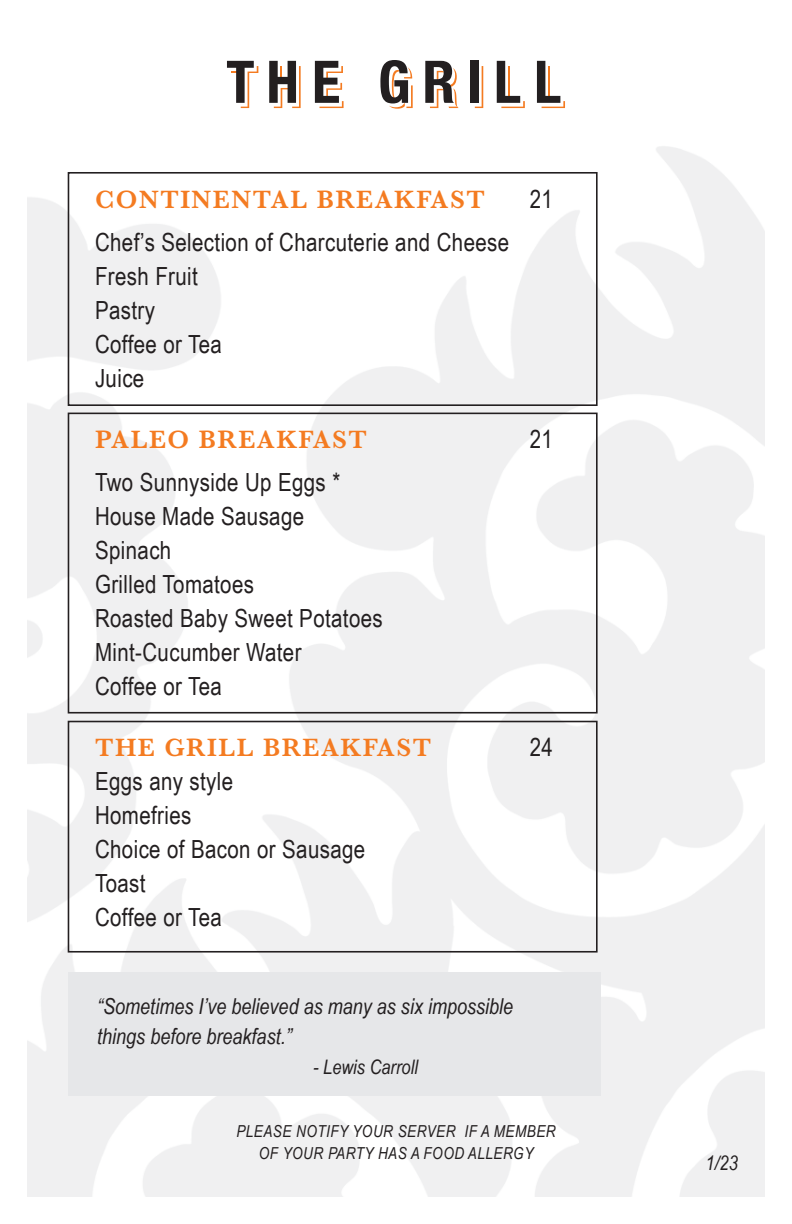
<style>
.page{position:relative;width:792px;height:1224px;background:#fff}
.page>*{position:absolute;margin:0;border:0;box-sizing:border-box;transform-origin:0 0}
.Category{font:600 26px "Baskerville";letter-spacing:.06em;color:#f47b21}
.menu_item{font:600 26px "Baskerville";letter-spacing:.06em;color:#f47b21}
.menu_item-2{font:25px "Arial Narrow";letter-spacing:.015em;color:#231f20}
.Category-2{font:25px "Arial Narrow";color:#231f20}
.t1{font:italic 22px/30px "Arial Narrow";color:#231f20}
.item_description{font:italic 20px "Arial Narrow";color:#231f20}
.t2{font:italic 16.4px/22px "Arial Narrow";letter-spacing:.03em;color:#231f20;text-align:center}
</style>
<div class="page">
<svg style="left:475px;top:66px;width:8px;height:42px"></svg>
<svg style="left:227px;top:61px;width:31px;height:47px"></svg>
<svg style="left:269px;top:61px;width:32px;height:47px"></svg>
<svg style="left:315px;top:61px;width:29px;height:47px"></svg>
<svg style="left:380px;top:60px;width:33px;height:49px"></svg>
<svg style="left:425px;top:61px;width:33px;height:47px"></svg>
<div style="left:470px;top:61px;width:9px;height:42px;background:#231f20"></div>
<svg style="left:497px;top:61px;width:28px;height:47px"></svg>
<svg style="left:537px;top:61px;width:28px;height:47px"></svg>
<div style="left:68px;top:172px;width:530px;height:234px;border:2px solid #231f20"></div>
<div style="left:68px;top:972px;width:532px;height:124px;background:#e6e7e9"></div>
<div style="left:68px;top:413px;width:530px;height:301px;border:2px solid #231f20"></div>
<div style="left:68px;top:721px;width:530px;height:232px;border:2px solid #231f20"></div>
<p class="Category" style="left:95px;top:182px;width:391px">CONTINENTAL BREAKFAST</p>
<p class="Category-2" style="left:530px;top:181px;width:25px">21</p>
<p class="menu_item-2" style="left:95px;top:224px;width:416px">Chef’s Selection of Charcuterie and Cheese</p>
<p class="menu_item-2" style="left:95px;top:258px;width:104px">Fresh Fruit</p>
<p class="menu_item-2" style="left:95px;top:292px;width:61px">Pastry</p>
<p class="menu_item-2" style="left:95px;top:326px;width:128px">Coffee or Tea</p>
<p class="menu_item-2" style="left:95px;top:360px;width:51px">Juice</p>
<p class="Category" style="left:95px;top:422px;width:273px">PALEO BREAKFAST</p>
<p class="Category-2" style="left:530px;top:421px;width:25px">21</p>
<p class="menu_item-2" style="left:95px;top:464px;width:247px">Two Sunnyside Up Eggs *</p>
<p class="menu_item-2" style="left:95px;top:498px;width:211px">House Made Sausage</p>
<p class="menu_item-2" style="left:95px;top:532px;width:78px">Spinach</p>
<p class="menu_item-2" style="left:95px;top:566px;width:161px">Grilled Tomatoes</p>
<p class="menu_item-2" style="left:95px;top:600px;width:289px">Roasted Baby Sweet Potatoes</p>
<p class="menu_item-2" style="left:95px;top:634px;width:208px">Mint-Cucumber Water</p>
<p class="menu_item-2" style="left:95px;top:668px;width:128px">Coffee or Tea</p>
<p class="menu_item" style="left:95px;top:730px;width:338px">THE GRILL BREAKFAST</p>
<p class="menu_item-2" style="left:530px;top:729px;width:25px">24</p>
<p class="menu_item-2" style="left:95px;top:763px;width:140px">Eggs any style</p>
<p class="menu_item-2" style="left:95px;top:797px;width:98px">Homefries</p>
<p class="menu_item-2" style="left:95px;top:831px;width:272px">Choice of Bacon or Sausage</p>
<p class="menu_item-2" style="left:95px;top:865px;width:52px">Toast</p>
<p class="menu_item-2" style="left:95px;top:899px;width:128px">Coffee or Tea</p>
<p class="t1" style="left:97px;top:991px;width:418px">“Sometimes I’ve believed as many as six impossible things before breakfast.”</p>
<p class="item_description" style="left:313px;top:1053px;width:106px">- Lewis Carroll</p>
<p class="t2" style="left:236px;top:1120px;width:321px">PLEASE NOTIFY YOUR SERVER IF A MEMBER<br>OF YOUR PARTY HAS A FOOD ALLERGY</p>
<p class="item_description" style="left:705px;top:1149px;width:34px">1/23</p>
</div>
